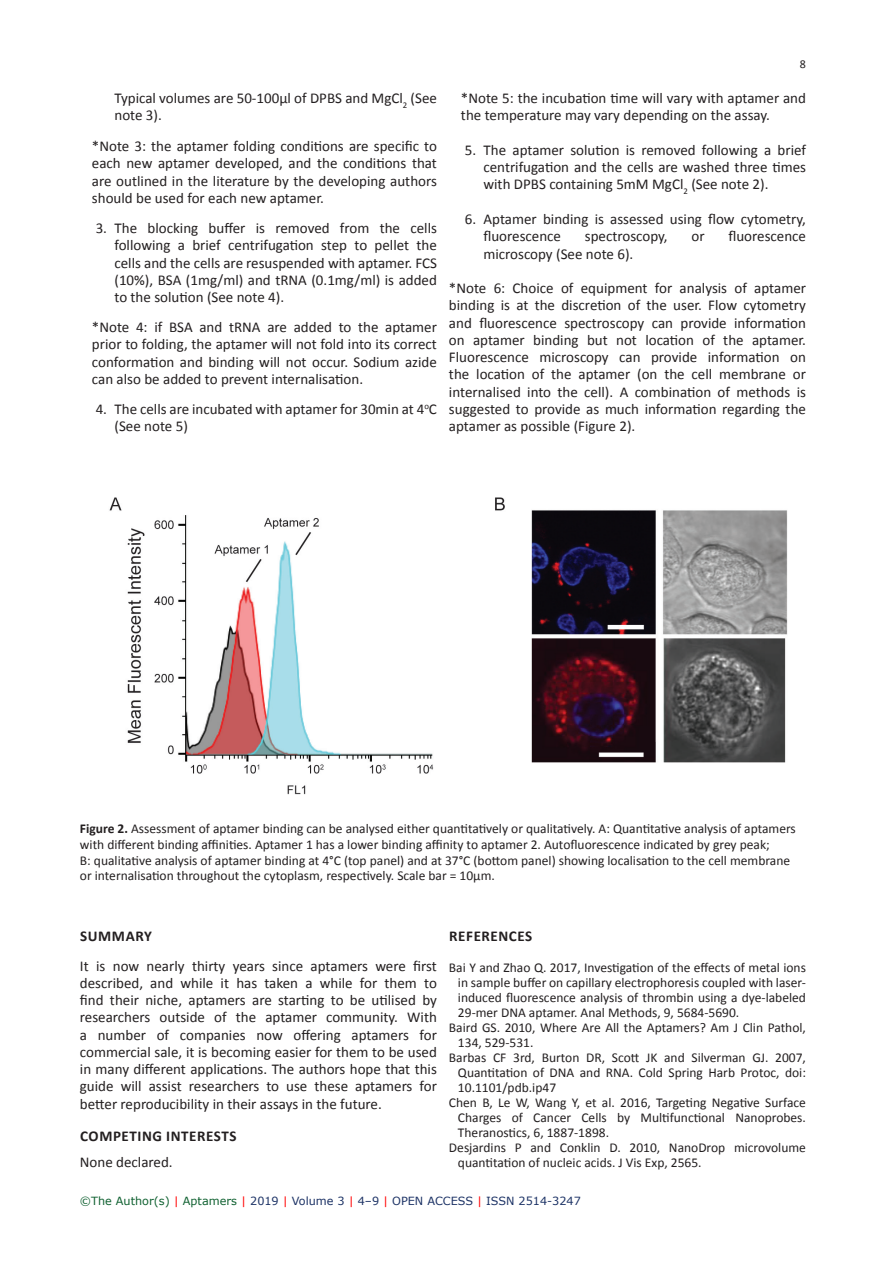
<style>
.page{position:relative;width:893px;height:1263px;background:#fff}
.page>*{position:absolute;margin:0;border:0;box-sizing:border-box;transform-origin:0 0}
.TXT{font:15px/17.2px "Calibri";color:#231f20;text-align:justify}
.t1{font:700 15px "Calibri";letter-spacing:.04em;color:#231f20}
.REF{font:13.5px/15px "Calibri";color:#231f20;text-align:justify}
.FC{font:13.5px/15.8px "Calibri";color:#231f20}
.t2{font:12px "Calibri";color:#231f20}
.t3{font:11.25px "Verdana";color:#1c3265}
.s1{font-weight:700}
.s2{color:#116232}
.s3{color:#f00}
</style>
<div class="page">
<img style="left:109px;top:497px;width:679px;height:298px">
<p class="TXT" style="left:114px;top:90px;width:324px">Typical volumes are 50-100µl of DPBS and MgCl<sub>2</sub> (See note 3).</p>
<p class="TXT" style="left:92px;top:138px;width:347px">*Note 3: the aptamer folding conditions are specific to each new aptamer developed, and the conditions that are outlined in the literature by the developing authors should be used for each new aptamer.</p>
<p class="TXT" style="left:114px;top:219px;width:324px;text-indent:-19px">3. The blocking buffer is removed from the cells following a brief centrifugation step to pellet the cells and the cells are resuspended with aptamer. FCS (10%), BSA (1mg/ml) and tRNA (0.1mg/ml) is added to the solution (See note 4).</p>
<p class="TXT" style="left:92px;top:318px;width:347px">*Note 4: if BSA and tRNA are added to the aptamer prior to folding, the aptamer will not fold into its correct conformation and binding will not occur. Sodium azide can also be added to prevent internalisation.</p>
<p class="TXT" style="left:114px;top:400px;width:324px;text-indent:-19px">4. The cells are incubated with aptamer for 30min at 4<sup>o</sup>C (See note 5)</p>
<p class="t2" style="left:800px;top:56px;width:8px">8</p>
<p class="TXT" style="left:461px;top:90px;width:346px">*Note 5: the incubation time will vary with aptamer and the temperature may vary depending on the assay.</p>
<p class="TXT" style="left:483px;top:141px;width:324px;text-indent:-19px">5. The aptamer solution is removed following a brief centrifugation and the cells are washed three times with DPBS containing 5mM MgCl<sub>2</sub> (See note 2).</p>
<p class="TXT" style="left:483px;top:210px;width:324px;text-indent:-19px">6. Aptamer binding is assessed using flow cytometry, fluorescence</p>
<p class="TXT" style="left:585px;top:228px;width:84px">spectroscopy,</p>
<p class="TXT" style="left:691px;top:228px;width:15px">or</p>
<p class="TXT" style="left:728px;top:228px;width:79px">fluorescence</p>
<p class="TXT" style="left:483px;top:245px;width:151px">microscopy (See note 6).</p>
<p class="TXT" style="left:449px;top:279px;width:359px">*Note 6: Choice of equipment for analysis of aptamer binding is at the discretion of the user. Flow cytometry and fluorescence spectroscopy can provide information on aptamer binding but not location of the aptamer.<br>Fluorescence microscopy can provide information on the location of the aptamer (on the cell membrane or internalised into the cell). A combination of methods is suggested to provide as much information regarding the aptamer as possible (Figure 2).</p>
<p class="FC" style="left:80px;top:821px;width:717px"><span class="s1">Figure 2.</span> Assessment of aptamer binding can be analysed either quantitatively or qualitatively. A: Quantitative analysis of aptamers with different binding affinities. Aptamer 1 has a lower binding affinity to aptamer 2. Autofluorescence indicated by grey peak;<br>B: qualitative analysis of aptamer binding at 4°C (top panel) and at 37°C (bottom panel) showing localisation to the cell membrane or internalisation throughout the cytoplasm, respectively. Scale bar = 10µm.</p>
<h1 class="t1" style="left:80px;top:927px;width:73px">SUMMARY</h1>
<p class="TXT" style="left:80px;top:957px;width:358px">It is now nearly thirty years since aptamers were first described, and while it has taken a while for them to find their niche, aptamers are starting to be utilised by researchers outside of the aptamer community. With a number of companies now offering aptamers for commercial sale, it is becoming easier for them to be used in many different applications. The authors hope that this guide will assist researchers to use these aptamers for better reproducibility in their assays in the future.</p>
<h1 class="t1" style="left:80px;top:1126px;width:158px">COMPETING INTERESTS</h1>
<p class="TXT" style="left:80px;top:1153px;width:94px">None declared.</p>
<h1 class="t1" style="left:449px;top:927px;width:85px">REFERENCES</h1>
<p class="REF" style="left:458px;top:960px;width:349px;text-indent:-9px">Bai Y and Zhao Q. 2017, Investigation of the effects of metal ions in sample buffer on capillary electrophoresis coupled with laser&shy;induced fluorescence analysis of thrombin using a dye-labeled 29-mer DNA aptamer. Anal Methods, 9, 5684-5690.</p>
<p class="REF" style="left:458px;top:1020px;width:349px;text-indent:-9px">Baird GS. 2010, Where Are All the Aptamers? Am J Clin Pathol,<br>134, 529-531.</p>
<p class="REF" style="left:458px;top:1050px;width:349px;text-indent:-9px">Barbas CF 3rd, Burton DR, Scott JK and Silverman GJ. 2007, Quantitation of DNA and RNA. Cold Spring Harb Protoc, doi:<br>10.1101/pdb.ip47</p>
<p class="REF" style="left:458px;top:1095px;width:349px;text-indent:-9px">Chen B, Le W, Wang Y, et al. 2016, Targeting Negative Surface Charges of Cancer Cells by Multifunctional Nanoprobes.<br>Theranostics, 6, 1887-1898.</p>
<p class="REF" style="left:458px;top:1140px;width:349px;text-indent:-9px">Desjardins P and Conklin D. 2010, NanoDrop microvolume quantitation of nucleic acids. J Vis Exp, 2565.</p>
<p class="t3" style="left:80px;top:1194px;width:502px"><span class="s2">©The Author(s)</span> <span class="s3">|</span> <span class="s2">Aptamers</span> <span class="s3">|</span> 2019 <span class="s3">|</span> Volume 3 <span class="s3">|</span> 4–9 <span class="s3">|</span> OPEN ACCESS <span class="s3">|</span> ISSN 2514-3247</p>
</div>
